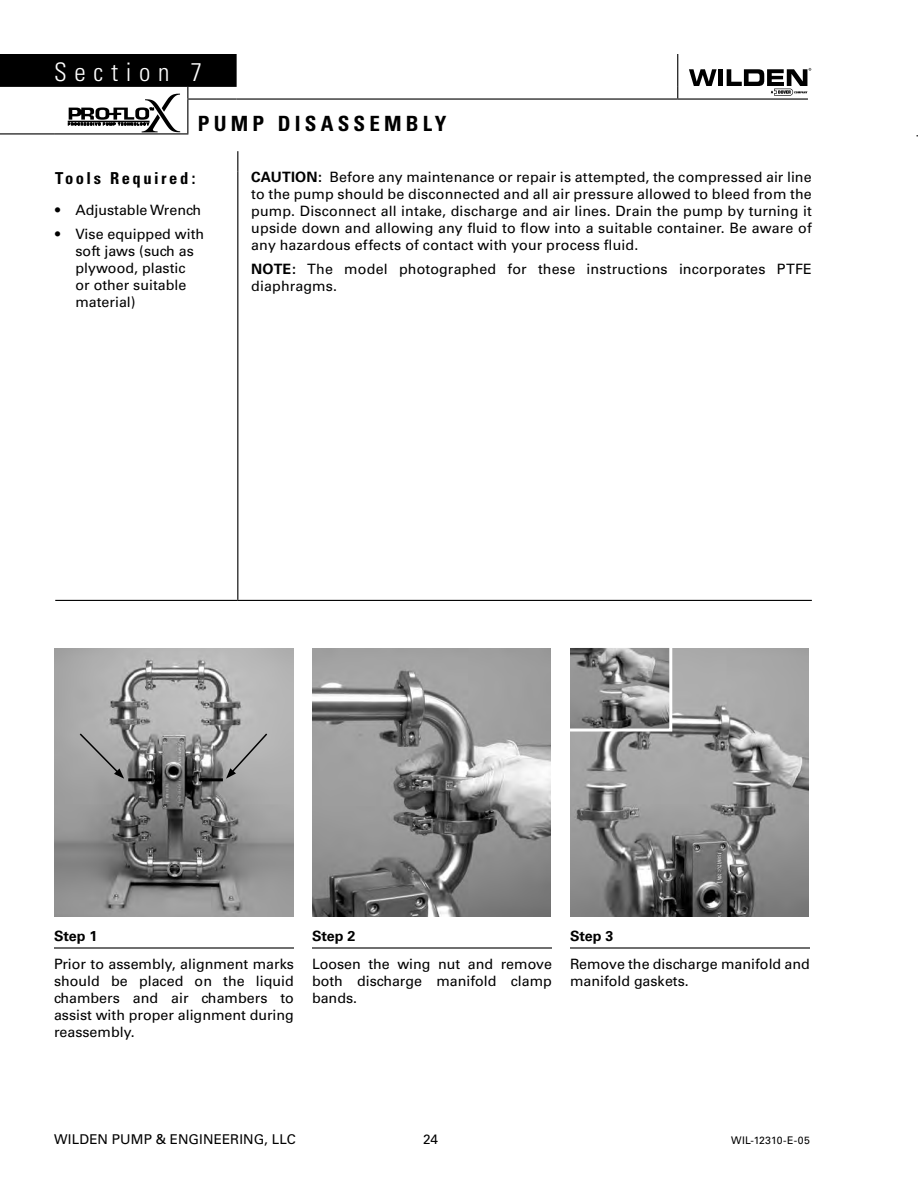
<style>
.page{position:relative;width:918px;height:1188px;background:#fff}
.page>*{position:absolute;margin:0;border:0;box-sizing:border-box;transform-origin:0 0}
.t1{font:300 condensed 25.5px "Univers";letter-spacing:.3em;color:#fff}
.t2{font:700 condensed 21px "Univers";letter-spacing:.2em;color:#000}
.t3{font:700 condensed 16.5px "Univers";letter-spacing:.15em;color:#000}
.t4{font:14.25px/17.1px "Univers";color:#000}
.t5{font:700 14.25px "Univers";color:#000}
.t6{font:13.5px "Univers";letter-spacing:.01em;color:#000}
.t7{font:10.5px "Univers";letter-spacing:.02em;color:#000}
.s1{font-weight:700}
</style>
<div class="page">
<hr style="left:237px;top:171px;width:1px;height:429px;background:#000">
<hr style="left:55px;top:600px;width:183px;height:1px;background:#000">
<hr style="left:238px;top:600px;width:574px;height:1px;background:#000">
<svg style="left:237px;top:151px;width:1px;height:20px"></svg>
<hr style="left:54px;top:947px;width:240px;height:2px;background:#000">
<hr style="left:312px;top:947px;width:240px;height:2px;background:#000">
<hr style="left:570px;top:947px;width:240px;height:2px;background:#000">
<img style="left:55px;top:648px;width:238px;height:268px">
<img style="left:312px;top:648px;width:238px;height:268px">
<img style="left:570px;top:648px;width:238px;height:268px">
<hr style="left:677px;top:54px;width:1px;height:33px;background:#000">
<hr style="left:54px;top:133px;width:134px;height:1px;background:#000">
<hr style="left:0;top:133px;width:54px;height:1px;background:#000">
<hr style="left:187px;top:100px;width:1px;height:33px;background:#000">
<hr style="left:237px;top:98px;width:441px;height:2px;background:#000">
<hr style="left:678px;top:98px;width:130px;height:2px;background:#000">
<hr style="left:719px;top:69px;width:4px;height:17px;background:#000">
<svg style="left:689px;top:69px;width:28px;height:17px"></svg>
<svg style="left:727px;top:68px;width:84px;height:28px"></svg>
<svg style="left:0;top:54px;width:237px;height:78px"></svg>
<img style="left:571px;top:649px;width:97px;height:79px">
<div style="left:567px;top:645px;width:105px;height:87px;border:3px solid #fff"></div>
<hr style="left:128px;top:778px;width:24px;height:3px;background:#000">
<svg style="left:78px;top:732px;width:46px;height:47px;background:#9f9f9f"></svg>
<svg style="left:226px;top:732px;width:43px;height:47px;background:#a9a9a9"></svg>
<hr style="left:199px;top:778px;width:24px;height:3px;background:#000">
<h1 class="t1" style="left:54px;top:56px;width:150px">Section 7</h1>
<h2 class="t2" style="left:198px;top:110px;width:250px">PUMP DISASSEMBLY</h2>
<p class="t3" style="left:55px;top:168px;width:142px">Tools Required:</p>
<p class="t4" style="left:55px;top:201px;width:148px">• Adjustable Wrench</p>
<p class="t4" style="left:76px;top:225px;width:130px;text-indent:-20px">• Vise equipped with soft jaws (such as plywood, plastic<br>or other suitable material)</p>
<p class="t4" style="left:251px;top:168px;width:562px;text-align:justify"><span class="s1">CAUTION:</span> Before any maintenance or repair is attempted, the compressed air line to the pump should be disconnected and all air pressure allowed to bleed from the pump. Disconnect all intake, discharge and air lines. Drain the pump by turning it upside down and allowing any fluid to flow into a suitable container. Be aware of any hazardous effects of contact with your process fluid.</p>
<p class="t4" style="left:251px;top:261px;width:562px"><span class="s1">NOTE:</span> The model photographed for these instructions incorporates PTFE diaphragms.</p>
<p class="t5" style="left:54px;top:927px;width:45px">Step 1</p>
<p class="t4" style="left:54px;top:955px;width:242px;text-align:justify">Prior to assembly, alignment marks should be placed on the liquid chambers and air chambers to assist with proper alignment during reassembly.</p>
<p class="t5" style="left:312px;top:927px;width:45px">Step 2</p>
<p class="t4" style="left:312px;top:955px;width:242px;text-align:justify">Loosen the wing nut and remove both discharge manifold clamp bands.</p>
<p class="t5" style="left:570px;top:927px;width:45px">Step 3</p>
<p class="t4" style="left:570px;top:955px;width:241px">Remove the discharge manifold and manifold gaskets.</p>
<p class="t6" style="left:54px;top:1131px;width:243px">WILDEN PUMP &amp; ENGINEERING, LLC</p>
<p class="t6" style="left:423px;top:1131px;width:16px">24</p>
<p class="t7" style="left:731px;top:1134px;width:80px">WIL-12310-E-05</p>
</div>
